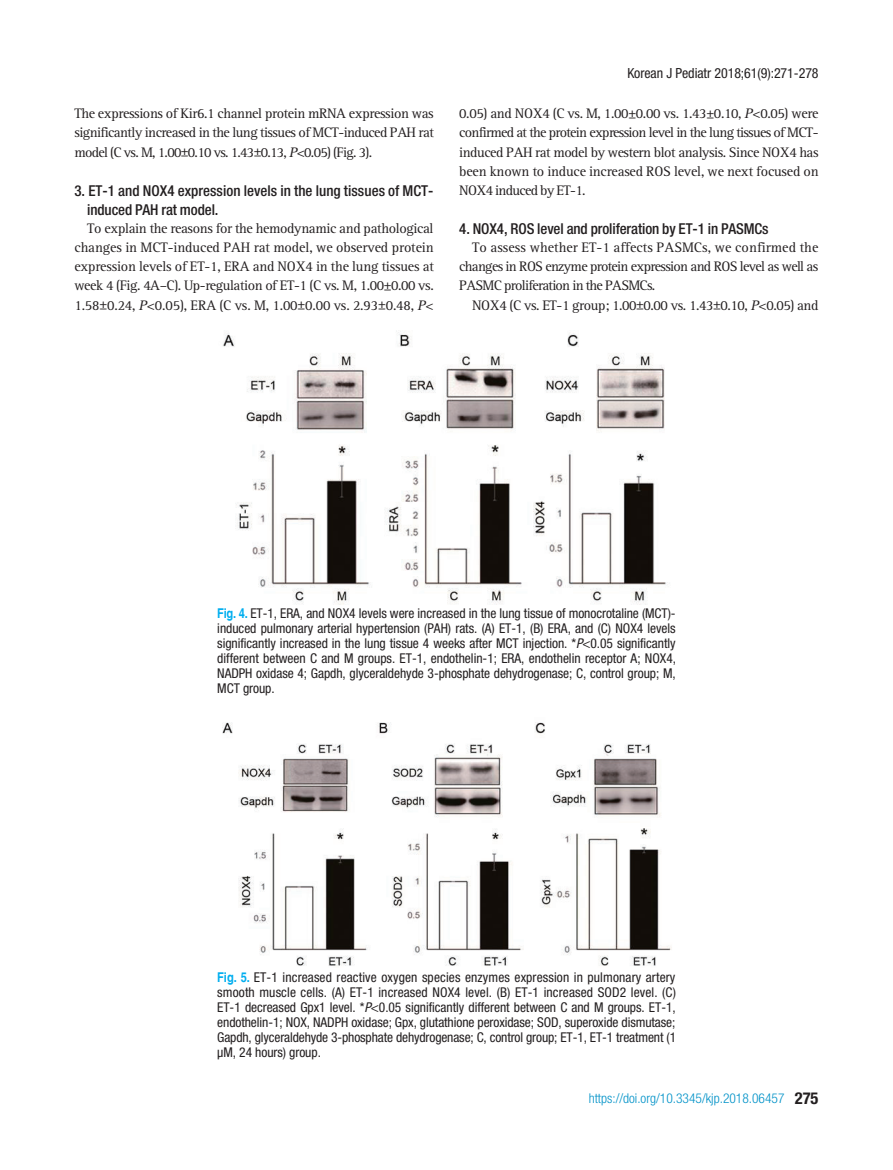
<style>
.page{position:relative;width:893px;height:1170px;background:#fff}
.page>*{position:absolute;margin:0;border:0;box-sizing:border-box;transform-origin:0 0}
.t1{font:500 condensed 15px/19.2px "Helvetica Neue";letter-spacing:-.005em;color:#231f20}
.t2{font:14.25px/19px "Rotis Serif Std";letter-spacing:-.04em;color:#231f20;text-align:justify}
.t3{font:condensed 13.95px "Helvetica Neue";letter-spacing:-.005em;color:#231f20}
.t4{font:condensed 13.5px/15px "Helvetica Neue";letter-spacing:-.005em;color:#231f20;text-align:justify}
.t5{font:300 condensed 13.5px "Helvetica Neue";color:#0092c8}
.s1{font-style:italic}
.s2{font-family:"Helvetica";font-weight:700;color:#00aeef}
.s3{font-weight:700;font-size:16.5px;color:#231f20}
</style>
<div class="page">
<img style="left:222px;top:722px;width:450px;height:244px">
<img style="left:223px;top:331px;width:445px;height:274px">
<p class="t2" style="left:74px;top:104px;width:361px">The expressions of Kir6.1 channel protein mRNA expression was significantly increased in the lung tissues of MCT-induced PAH rat model (C vs. M, 1.00±0.10 vs. 1.43±0.13, <span class="s1">P</span>&lt;0.05) (Fig. 3).</p>
<p class="t1" style="left:87px;top:181px;width:348px;text-indent:-13px">3. ET-1 and NOX4 expression levels in the lung tissues of MCT&shy;induced PAH rat model.</p>
<p class="t2" style="left:74px;top:219px;width:361px;text-indent:13px">To explain the reasons for the hemodynamic and pathological changes in MCT-induced PAH rat model, we observed protein expression levels of ET-1, ERA and NOX4 in the lung tissues at week 4 (Fig. 4A–C). Up-regulation of ET-1 (C vs. M, 1.00±0.00 vs.<br>1.58±0.24, <span class="s1">P</span>&lt;0.05), ERA (C vs. M, 1.00±0.00 vs. 2.93±0.48, <span class="s1">P</span>&lt;</p>
<p class="t3" style="left:627px;top:65px;width:193px">Korean J Pediatr 2018;61(9):271-278</p>
<p class="t2" style="left:459px;top:104px;width:361px">0.05) and NOX4 (C vs. M, 1.00±0.00 vs. 1.43±0.10, <span class="s1">P</span>&lt;0.05) were confirmed at the protein expression level in the lung tissues of MCT&shy;induced PAH rat model by western blot analysis. Since NOX4 has been known to induce increased ROS level, we next focused on NOX4 induced by ET-1.</p>
<p class="t1" style="left:459px;top:219px;width:311px">4. NOX4, ROS level and proliferation by ET-1 in PASMCs</p>
<p class="t2" style="left:459px;top:238px;width:361px;text-indent:13px">To assess whether ET-1 affects PASMCs, we confirmed the changes in ROS enzyme protein expression and ROS level as well as PASMC proliferation in the PASMCs.</p>
<p class="t2" style="left:472px;top:296px;width:348px">NOX4 (C vs. ET-1 group; 1.00±0.00 vs. 1.43±0.10, <span class="s1">P</span>&lt;0.05) and</p>
<p class="t4" style="left:217px;top:605px;width:460px"><span class="s2">Fig. 4.</span> ET-1, ERA, and NOX4 levels were increased in the lung tissue of monocrotaline (MCT)- induced pulmonary arterial hypertension (PAH) rats. (A) ET-1, (B) ERA, and (C) NOX4 levels significantly increased in the lung tissue 4 weeks after MCT injection. *<span class="s1">P</span>&lt;0.05 significantly different between C and M groups. ET-1, endothelin-1; ERA, endothelin receptor A; NOX4, NADPH oxidase 4; Gapdh, glyceraldehyde 3-phosphate dehydrogenase; C, control group; M, MCT group.</p>
<p class="t4" style="left:217px;top:969px;width:460px"><span class="s2">Fig. 5.</span> ET-1 increased reactive oxygen species enzymes expression in pulmonary artery smooth muscle cells. (A) ET-1 increased NOX4 level. (B) ET-1 increased SOD2 level. (C)<br>ET-1 decreased Gpx1 level. *<span class="s1">P</span>&lt;0.05 significantly different between C and M groups. ET-1, endothelin-1; NOX, NADPH oxidase; Gpx, glutathione peroxidase; SOD, superoxide dismutase; Gapdh, glyceraldehyde 3-phosphate dehydrogenase; C, control group; ET-1, ET-1 treatment (1 μM, 24 hours) group.</p>
<p class="t5" style="left:589px;top:1090px;width:231px">https://doi.org/10.3345/kjp.2018.06457 <span class="s3">275</span></p>
</div>
